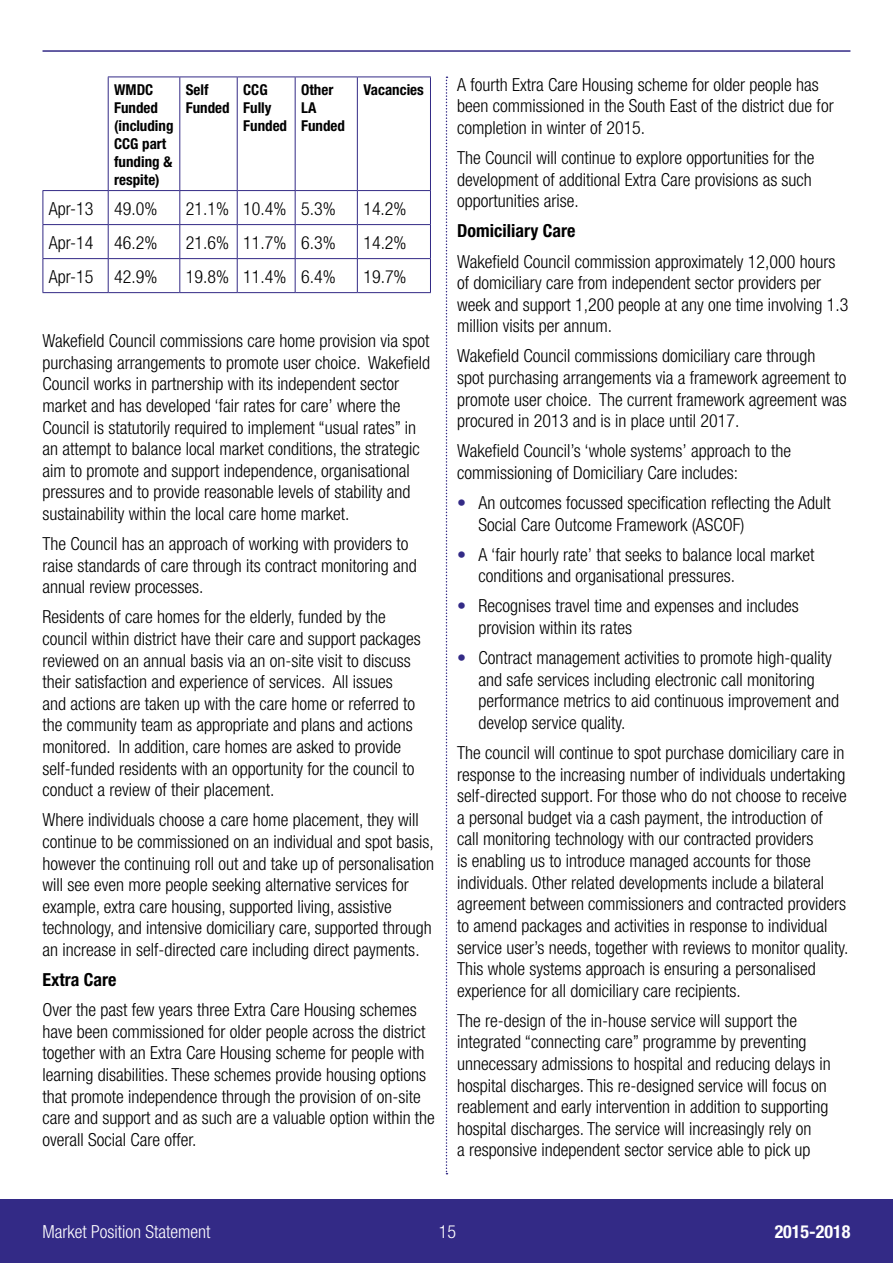
<style>
.page{position:relative;width:893px;height:1263px;background:#fff}
.page>*{position:absolute;margin:0;border:0;box-sizing:border-box;transform-origin:0 0}
.t1{font:300 condensed 18px/21.6px "Helvetica Neue";color:#000}
.t2{font:300 condensed 18px "Helvetica Neue";color:#fff}
.t3{font:700 condensed 18px "Helvetica Neue";color:#000}
.t4{font:700 condensed 18px "Helvetica Neue";color:#fff}
.t5{font:700 condensed 15px/18px "Helvetica Neue";color:#000}
.s1{color:#332a86}
</style>
<div class="page">
<div style="left:0;top:1199px;width:893px;height:64px;background:#332a86"></div>
<hr style="left:43px;top:50px;width:807px;height:2px;background:#332a86">
<svg style="left:446px;top:77px;width:1px;height:1097px"></svg>
<hr style="left:108px;top:77px;width:72px;height:1px;background:#332a86">
<hr style="left:180px;top:77px;width:57px;height:1px;background:#332a86">
<hr style="left:179px;top:77px;width:1px;height:113px;background:#332a86">
<hr style="left:237px;top:77px;width:58px;height:1px;background:#332a86">
<hr style="left:237px;top:77px;width:1px;height:113px;background:#332a86">
<hr style="left:295px;top:77px;width:62px;height:1px;background:#332a86">
<hr style="left:295px;top:77px;width:1px;height:113px;background:#332a86">
<hr style="left:357px;top:77px;width:74px;height:1px;background:#332a86">
<hr style="left:357px;top:77px;width:1px;height:113px;background:#332a86">
<hr style="left:430px;top:77px;width:1px;height:113px;background:#332a86">
<hr style="left:43px;top:191px;width:1px;height:33px;background:#332a86">
<hr style="left:108px;top:190px;width:72px;height:1px;background:#332a86">
<hr style="left:108px;top:191px;width:1px;height:33px;background:#332a86">
<hr style="left:180px;top:190px;width:57px;height:1px;background:#332a86">
<hr style="left:179px;top:191px;width:1px;height:33px;background:#332a86">
<hr style="left:237px;top:190px;width:58px;height:1px;background:#332a86">
<hr style="left:237px;top:191px;width:1px;height:33px;background:#332a86">
<hr style="left:295px;top:190px;width:62px;height:1px;background:#332a86">
<hr style="left:295px;top:191px;width:1px;height:33px;background:#332a86">
<hr style="left:357px;top:190px;width:74px;height:1px;background:#332a86">
<hr style="left:357px;top:191px;width:1px;height:33px;background:#332a86">
<hr style="left:430px;top:191px;width:1px;height:33px;background:#332a86">
<hr style="left:43px;top:224px;width:65px;height:1px;background:#332a86">
<hr style="left:43px;top:225px;width:1px;height:33px;background:#332a86">
<hr style="left:108px;top:224px;width:72px;height:1px;background:#332a86">
<hr style="left:108px;top:225px;width:1px;height:33px;background:#332a86">
<hr style="left:180px;top:224px;width:57px;height:1px;background:#332a86">
<hr style="left:179px;top:225px;width:1px;height:33px;background:#332a86">
<hr style="left:237px;top:224px;width:58px;height:1px;background:#332a86">
<hr style="left:237px;top:225px;width:1px;height:33px;background:#332a86">
<hr style="left:295px;top:224px;width:62px;height:1px;background:#332a86">
<hr style="left:295px;top:225px;width:1px;height:33px;background:#332a86">
<hr style="left:357px;top:224px;width:74px;height:1px;background:#332a86">
<hr style="left:357px;top:225px;width:1px;height:33px;background:#332a86">
<hr style="left:430px;top:225px;width:1px;height:33px;background:#332a86">
<hr style="left:43px;top:258px;width:65px;height:1px;background:#332a86">
<hr style="left:43px;top:259px;width:1px;height:33px;background:#332a86">
<hr style="left:108px;top:258px;width:72px;height:1px;background:#332a86">
<hr style="left:108px;top:259px;width:1px;height:33px;background:#332a86">
<hr style="left:180px;top:258px;width:57px;height:1px;background:#332a86">
<hr style="left:179px;top:259px;width:1px;height:33px;background:#332a86">
<hr style="left:237px;top:258px;width:58px;height:1px;background:#332a86">
<hr style="left:237px;top:259px;width:1px;height:33px;background:#332a86">
<hr style="left:295px;top:258px;width:62px;height:1px;background:#332a86">
<hr style="left:295px;top:259px;width:1px;height:33px;background:#332a86">
<hr style="left:357px;top:258px;width:74px;height:1px;background:#332a86">
<hr style="left:357px;top:259px;width:1px;height:33px;background:#332a86">
<hr style="left:430px;top:259px;width:1px;height:33px;background:#332a86">
<hr style="left:43px;top:292px;width:65px;height:1px;background:#332a86">
<hr style="left:108px;top:292px;width:72px;height:1px;background:#332a86">
<hr style="left:180px;top:292px;width:57px;height:1px;background:#332a86">
<hr style="left:237px;top:292px;width:58px;height:1px;background:#332a86">
<hr style="left:295px;top:292px;width:62px;height:1px;background:#332a86">
<hr style="left:357px;top:292px;width:74px;height:1px;background:#332a86">
<hr style="left:108px;top:77px;width:1px;height:113px;background:#332a86">
<hr style="left:43px;top:190px;width:65px;height:1px;background:#332a86">
<p class="t5" style="left:114px;top:80px;width:61px">WMDC<br>Funded (including<br>CCG part funding &amp; respite)</p>
<p class="t5" style="left:186px;top:80px;width:45px">Self<br>Funded</p>
<p class="t5" style="left:243px;top:80px;width:45px">CCG<br>Fully<br>Funded</p>
<p class="t5" style="left:301px;top:80px;width:45px">Other<br>LA<br>Funded</p>
<p class="t5" style="left:363px;top:80px;width:62px">Vacancies</p>
<p class="t1" style="left:49px;top:197px;width:110px">Apr-13 49.0%</p>
<p class="t1" style="left:186px;top:197px;width:151px">21.1% 10.4% 5.3%</p>
<p class="t1" style="left:363px;top:197px;width:45px">14.2%</p>
<p class="t1" style="left:49px;top:231px;width:110px">Apr-14 46.2%</p>
<p class="t1" style="left:186px;top:231px;width:151px">21.6% 11.7% 6.3%</p>
<p class="t1" style="left:363px;top:231px;width:45px">14.2%</p>
<p class="t1" style="left:49px;top:265px;width:110px">Apr-15 42.9%</p>
<p class="t1" style="left:186px;top:265px;width:151px">19.8% 11.4% 6.4%</p>
<p class="t1" style="left:363px;top:265px;width:45px">19.7%</p>
<p class="t1" style="left:43px;top:330px;width:389px">Wakefield Council commissions care home provision via spot purchasing arrangements to promote user choice. Wakefield Council works in partnership with its independent sector market and has developed ‘fair rates for care’ where the Council is statutorily required to implement “usual rates” in an attempt to balance local market conditions, the strategic aim to promote and support independence, organisational pressures and to provide reasonable levels of stability and sustainability within the local care home market.</p>
<p class="t1" style="left:43px;top:533px;width:376px">The Council has an approach of working with providers to raise standards of care through its contract monitoring and annual review processes.</p>
<p class="t1" style="left:43px;top:606px;width:380px">Residents of care homes for the elderly, funded by the council within district have their care and support packages reviewed on an annual basis via an on-site visit to discuss their satisfaction and experience of services. All issues and actions are taken up with the care home or referred to the community team as appropriate and plans and actions monitored. In addition, care homes are asked to provide self-funded residents with an opportunity for the council to conduct a review of their placement.</p>
<p class="t1" style="left:43px;top:809px;width:393px">Where individuals choose a care home placement, they will continue to be commissioned on an individual and spot basis, however the continuing roll out and take up of personalisation will see even more people seeking alternative services for example, extra care housing, supported living, assistive technology, and intensive domiciliary care, supported through an increase in self-directed care including direct payments.</p>
<p class="t3" style="left:43px;top:969px;width:75px">Extra Care</p>
<p class="t1" style="left:43px;top:999px;width:394px">Over the past few years three Extra Care Housing schemes have been commissioned for older people across the district together with an Extra Care Housing scheme for people with learning disabilities. These schemes provide housing options that promote independence through the provision of on-site care and support and as such are a valuable option within the overall Social Care offer.</p>
<p class="t1" style="left:457px;top:74px;width:378px">A fourth Extra Care Housing scheme for older people has been commissioned in the South East of the district due for completion in winter of 2015.</p>
<p class="t1" style="left:457px;top:147px;width:359px">The Council will continue to explore opportunities for the development of additional Extra Care provisions as such opportunities arise.</p>
<p class="t3" style="left:457px;top:220px;width:120px">Domiciliary Care</p>
<p class="t1" style="left:457px;top:250px;width:393px">Wakefield Council commission approximately 12,000 hours of domiciliary care from independent sector providers per week and support 1,200 people at any one time involving 1.3 million visits per annum.</p>
<p class="t1" style="left:457px;top:345px;width:391px">Wakefield Council commissions domiciliary care through spot purchasing arrangements via a framework agreement to promote user choice. The current framework agreement was procured in 2013 and is in place until 2017.</p>
<p class="t1" style="left:457px;top:440px;width:335px">Wakefield Council’s ‘whole systems’ approach to the commissioning of Domiciliary Care includes:</p>
<p class="t1" style="left:478px;top:492px;width:354px;text-indent:-21px"><span class="s1">•</span> An outcomes focussed specification reflecting the Adult<br>Social Care Outcome Framework (ASCOF)</p>
<p class="t1" style="left:478px;top:543px;width:337px;text-indent:-21px"><span class="s1">•</span> A ‘fair hourly rate’ that seeks to balance local market conditions and organisational pressures.</p>
<p class="t1" style="left:478px;top:595px;width:322px;text-indent:-21px"><span class="s1">•</span> Recognises travel time and expenses and includes provision within its rates</p>
<p class="t1" style="left:478px;top:647px;width:362px;text-indent:-21px"><span class="s1">•</span> Contract management activities to promote high-quality and safe services including electronic call monitoring performance metrics to aid continuous improvement and develop service quality.</p>
<p class="t1" style="left:457px;top:742px;width:393px">The council will continue to spot purchase domiciliary care in response to the increasing number of individuals undertaking self-directed support. For those who do not choose to receive a personal budget via a cash payment, the introduction of call monitoring technology with our contracted providers<br>is enabling us to introduce managed accounts for those individuals. Other related developments include a bilateral agreement between commissioners and contracted providers to amend packages and activities in response to individual service user’s needs, together with reviews to monitor quality.<br>This whole systems approach is ensuring a personalised experience for all domiciliary care recipients.</p>
<p class="t1" style="left:457px;top:1009px;width:375px">The re-design of the in-house service will support the integrated “connecting care” programme by preventing unnecessary admissions to hospital and reducing delays in hospital discharges. This re-designed service will focus on reablement and early intervention in addition to supporting hospital discharges. The service will increasingly rely on<br>a responsive independent sector service able to pick up</p>
<p class="t2" style="left:43px;top:1221px;width:169px">Market Position Statement</p>
<p class="t4" style="left:775px;top:1221px;width:77px">2015-2018</p>
<p class="t2" style="left:439px;top:1221px;width:19px">15</p>
</div>
